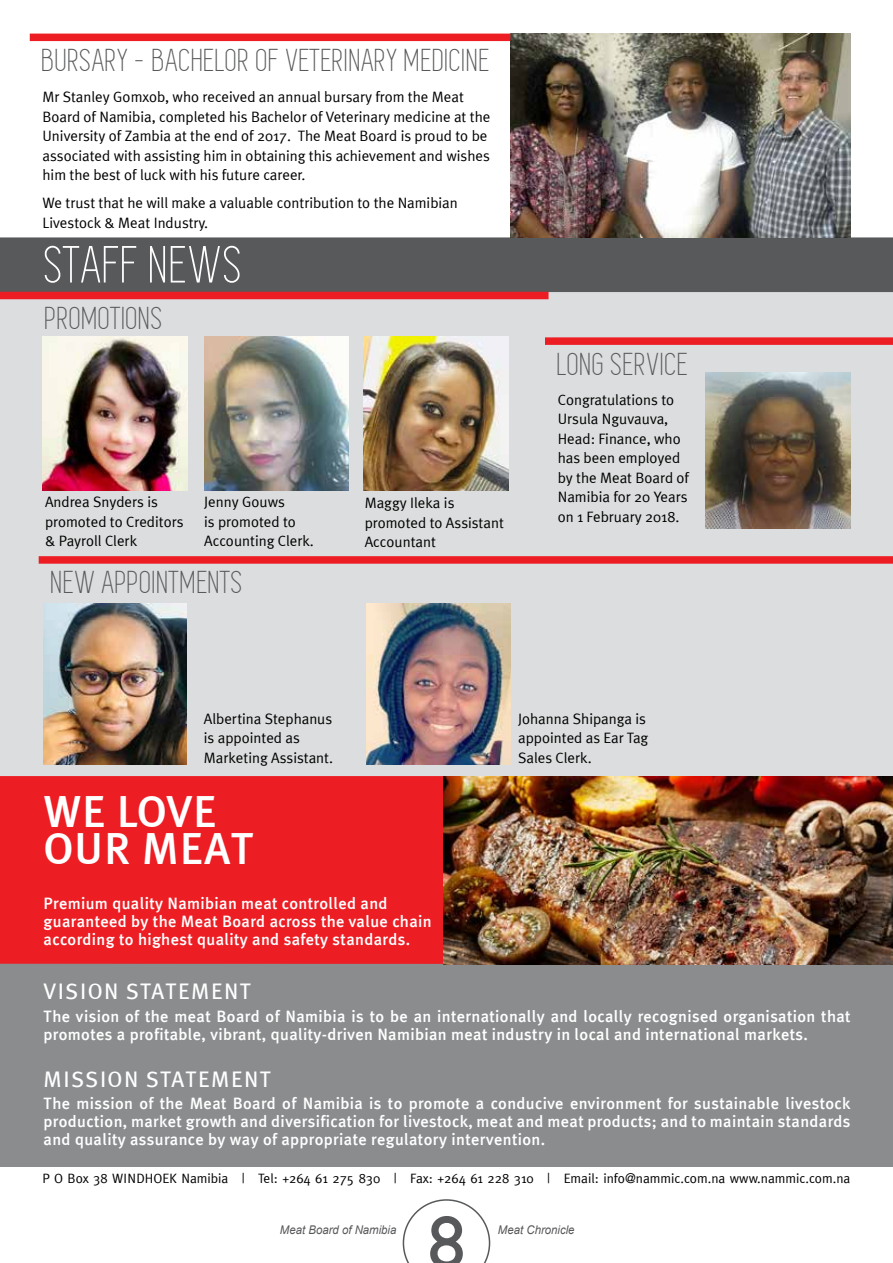
<style>
.page{position:relative;width:893px;height:1263px;background:#fff}
.page>*{position:absolute;margin:0;border:0;box-sizing:border-box;transform-origin:0 0}
.t1{font:75px "Gill Sans";color:#58595b}
.t2{font:54px "Simplifica";letter-spacing:.025em;color:#fff}
.t3{font:500 45px/36.8px "Meta Plus";letter-spacing:.01em;color:#fff}
.t4{font:33px "Simplifica";letter-spacing:.025em;color:#58595b}
.t5{font:22.5px "Meta Plus";letter-spacing:.06em;color:#fff}
.t6{font:500 16.5px/18px "Meta Plus";letter-spacing:.02em;color:#fff}
.t7{font:15px/19.5px "Meta Plus Normal";color:#000}
.t8{font:13.5px "Meta Plus Normal";color:#000}
.t9{font:italic 12px "Arial";color:#58595b;scale:.95 1}
</style>
<div class="page">
<div style="left:0;top:246px;width:893px;height:537px;background:#dcddde"></div>
<div style="left:0;top:946px;width:893px;height:220px;background:#8a8c8e"></div>
<div style="left:0;top:776px;width:893px;height:188px;background:#ed1d24"></div>
<img style="left:443px;top:776px;width:450px;height:188px">
<div style="left:0;top:237px;width:893px;height:55px;background:#58595b"></div>
<img style="left:510px;top:34px;width:340px;height:203px">
<div style="left:30px;top:34px;width:480px;height:7px;background:#ed1d24"></div>
<div style="left:545px;top:337px;width:348px;height:8px;background:#ed1d24"></div>
<div style="left:0;top:292px;width:549px;height:7px;background:#ed1d24"></div>
<div style="left:39px;top:556px;width:854px;height:8px;background:#ed1d24"></div>
<svg style="left:403px;top:1199px;width:87px;height:64px"></svg>
<img style="left:44px;top:603px;width:142px;height:161px">
<img style="left:367px;top:603px;width:143px;height:161px">
<img style="left:43px;top:336px;width:145px;height:155px">
<img style="left:204px;top:336px;width:145px;height:154px">
<img style="left:364px;top:336px;width:145px;height:154px">
<img style="left:706px;top:373px;width:144px;height:155px">
<h3 class="t4" style="left:43px;top:43px;width:449px">BURSARY - BACHELOR OF VETERINARY MEDICINE</h3>
<p class="t7" style="left:43px;top:87px;width:449px">Mr Stanley Gomxob, who received an annual bursary from the Meat Board of Namibia, completed his Bachelor of Veterinary medicine at the University of Zambia at the end of 2017. The Meat Board is proud to be associated with assisting him in obtaining this achievement and wishes him the best of luck with his future career.</p>
<p class="t7" style="left:43px;top:193px;width:417px">We trust that he will make a valuable contribution to the Namibian<br>Livestock &amp; Meat Industry.</p>
<h2 class="t2" style="left:45px;top:237px;width:200px">STAFF NEWS</h2>
<h3 class="t4" style="left:46px;top:301px;width:119px">PROMOTIONS</h3>
<p class="t7" style="left:45px;top:492px;width:140px">Andrea Snyders is promoted to Creditors &amp; Payroll Clerk</p>
<p class="t7" style="left:204px;top:492px;width:111px">Jenny Gouws<br>is promoted to<br>Accounting Clerk.</p>
<h3 class="t4" style="left:51px;top:565px;width:194px">NEW APPOINTMENTS</h3>
<p class="t7" style="left:365px;top:493px;width:141px">Maggy Ileka is promoted to Assistant<br>Accountant</p>
<h3 class="t4" style="left:558px;top:347px;width:132px">LONG SERVICE</h3>
<p class="t7" style="left:558px;top:389px;width:133px">Congratulations to<br>Ursula Nguvauva,<br>Head: Finance, who has been employed by the Meat Board of<br>Namibia for 20 Years on 1 February 2018.</p>
<p class="t7" style="left:204px;top:708px;width:131px">Albertina Stephanus is appointed as<br>Marketing Assistant.</p>
<p class="t7" style="left:518px;top:708px;width:132px">Johanna Shipanga is appointed as Ear Tag<br>Sales Clerk.</p>
<h3 class="t3" style="left:44px;top:793px;width:211px">WE LOVE<br>OUR MEAT</h3>
<p class="t6" style="left:44px;top:894px;width:389px">Premium quality Namibian meat controlled and guaranteed by the Meat Board across the value chain according to highest quality and safety standards.</p>
<h3 class="t5" style="left:44px;top:978px;width:209px">VISION STATEMENT</h3>
<p class="t6" style="left:44px;top:1007px;width:808px">The vision of the meat Board of Namibia is to be an internationally and locally recognised organisation that promotes a profitable, vibrant, quality-driven Namibian meat industry in local and international markets.</p>
<h3 class="t5" style="left:44px;top:1066px;width:229px">MISSION STATEMENT</h3>
<p class="t6" style="left:44px;top:1094px;width:808px;text-align:justify">The mission of the Meat Board of Namibia is to promote a conducive environment for sustainable livestock production, market growth and diversification for livestock, meat and meat products; and to maintain standards and quality assurance by way of appropriate regulatory intervention.</p>
<p class="t8" style="left:43px;top:1170px;width:809px">P O Box 38 WINDHOEK Namibia | Tel: +264 61 275 830 | Fax: +264 61 228 310 | Email: info@nammic.com.na www.nammic.com.na</p>
<h1 class="t1" style="left:428px;top:1199px;width:39px">8</h1>
<p class="t9" style="left:280px;top:1222px;width:124px">Meat Board of Namibia</p>
<p class="t9" style="left:498px;top:1222px;width:82px">Meat Chronicle</p>
</div>
